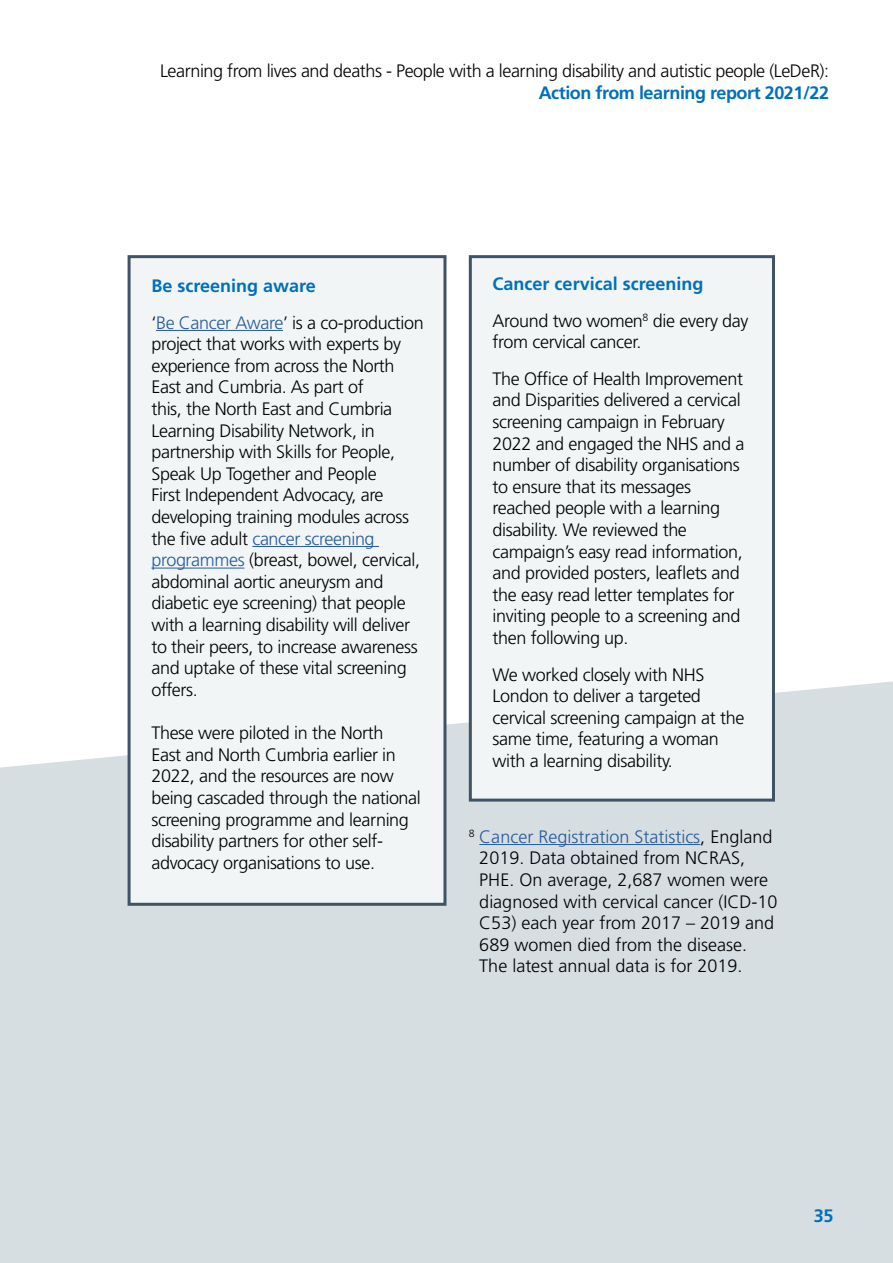
<style>
.page{position:relative;width:893px;height:1263px;background:#fff}
.page>*{position:absolute;margin:0;border:0;box-sizing:border-box;transform-origin:0 0}
.t1{font:300 18px/21.6px "Frutiger LT Std";letter-spacing:-.02em;color:#000}
.t2{font:300 18px/21.6px "Frutiger LT Std";color:#000}
.t3{font:700 18px "Frutiger LT Std";color:#0070ba}
.t4{font:700 18px "Frutiger LT Std";letter-spacing:-.025em;color:#0070ba}
.s1{color:#275b9b}
</style>
<div class="page">
<div style="left:0;top:681px;width:893px;height:582px;background:#d6dee1"></div>
<div style="left:128px;top:255px;width:318px;height:651px;background:#f1f5f6;border:3px solid #3f5364"></div>
<hr style="left:156px;top:330px;width:127px;height:1px;background:#275b9b">
<hr style="left:252px;top:546px;width:127px;height:1px;background:#275b9b">
<hr style="left:151px;top:568px;width:93px;height:1px;background:#275b9b">
<div style="left:469px;top:255px;width:306px;height:546px;background:#f1f5f6;border:3px solid #3f5364"></div>
<hr style="left:479px;top:844px;width:221px;height:1px;background:#275b9b">
<p class="t1" style="left:160px;top:61px;width:671px">Learning from lives and deaths - People with a learning disability and autistic people (LeDeR):</p>
<p class="t4" style="left:539px;top:82px;width:292px">Action from learning report 2021/22</p>
<p class="t3" style="left:151px;top:275px;width:166px">Be screening aware</p>
<p class="t1" style="left:151px;top:312px;width:274px">‘<span class="s1">Be Cancer Aware</span>’ is a co-production project that works with experts by experience from across the North<br>East and Cumbria. As part of<br>this, the North East and Cumbria<br>Learning Disability Network, in partnership with Skills for People,<br>Speak Up Together and People<br>First Independent Advocacy, are developing training modules across the five adult <span class="s1">cancer screening programmes</span> (breast, bowel, cervical, abdominal aortic aneurysm and diabetic eye screening) that people with a learning disability will deliver to their peers, to increase awareness and uptake of these vital screening offers.</p>
<p class="t1" style="left:151px;top:722px;width:271px">These were piloted in the North<br>East and North Cumbria earlier in 2022, and the resources are now being cascaded through the national screening programme and learning disability partners for other self&shy;advocacy organisations to use.</p>
<p class="t3" style="left:493px;top:273px;width:212px">Cancer cervical screening</p>
<p class="t1" style="left:493px;top:310px;width:257px">Around two women<sup>8</sup> die every day from cervical cancer.</p>
<p class="t1" style="left:493px;top:368px;width:253px">The Office of Health Improvement and Disparities delivered a cervical screening campaign in February<br>2022 and engaged the NHS and a number of disability organisations to ensure that its messages reached people with a learning disability. We reviewed the campaign’s easy read information, and provided posters, leaflets and the easy read letter templates for inviting people to a screening and then following up.</p>
<p class="t1" style="left:493px;top:664px;width:253px">We worked closely with NHS<br>London to deliver a targeted cervical screening campaign at the same time, featuring a woman with a learning disability.</p>
<p class="t2" style="left:479px;top:826px;width:300px;text-indent:-10px"><sup>8</sup> <span class="s1">Cancer Registration Statistics</span>, England 2019. Data obtained from NCRAS, PHE. On average, 2,687 women were diagnosed with cervical cancer (ICD-10<br>C53) each year from 2017 – 2019 and 689 women died from the disease.<br>The latest annual data is for 2019.</p>
<p class="t3" style="left:814px;top:1206px;width:21px">35</p>
</div>
